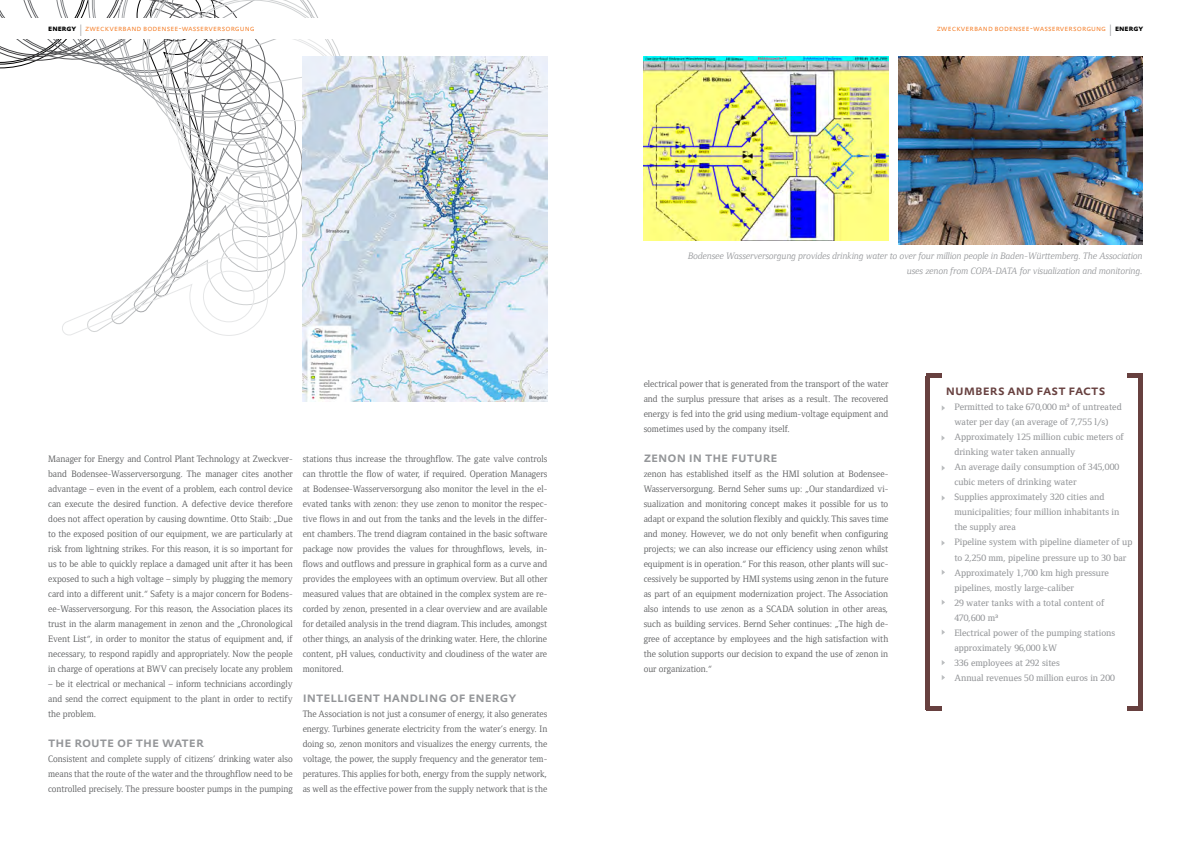
<style>
.page{position:relative;width:1191px;height:842px;background:#fff}
.page>*{position:absolute;margin:0;border:0;box-sizing:border-box;transform-origin:0 0}
.t1{font:500 14px "DTL Prokyon TOT Caps";color:#939598}
.t2{font:500 14px "DTL Prokyon TOT Caps";color:#67403f}
.t3{font:9.5px/15px "Foundry Form Serif";color:#58595b;text-align:justify}
.t4{font:500 9.5px/15px "Foundry Form Serif";color:#939598}
.t5{font:9.5px/15px "Foundry Form Serif Italic OSF";color:#939598;text-align:right}
.t6{font:300 8px "DTL Prokyon TOT Caps";letter-spacing:.005em;color:#f47920}
.s1{font-weight:700;color:#000}
.s2{font-size:16px;color:#939598}
</style>
<div class="page">
<svg style="left:230px;top:0;width:88px;height:18px"></svg>
<svg style="left:230px;top:39px;width:129px;height:297px"></svg>
<svg style="left:0;top:0;width:230px;height:336px"></svg>
<div style="left:0;top:18px;width:375px;height:21px;background:#fff"></div>
<img style="left:898px;top:57px;width:244px;height:187px">
<hr style="left:926px;top:376px;width:4px;height:333px;background:#67403f">
<hr style="left:926px;top:373px;width:16px;height:4px;background:#67403f">
<hr style="left:926px;top:706px;width:16px;height:4px;background:#67403f">
<hr style="left:1138px;top:376px;width:4px;height:332px;background:#67403f">
<hr style="left:1126px;top:706px;width:16px;height:4px;background:#67403f">
<hr style="left:1126px;top:373px;width:16px;height:4px;background:#67403f">
<svg style="left:941px;top:406px;width:4px;height:4px"></svg>
<svg style="left:941px;top:496px;width:4px;height:4px"></svg>
<svg style="left:941px;top:466px;width:4px;height:4px"></svg>
<svg style="left:941px;top:570px;width:4px;height:5px"></svg>
<svg style="left:941px;top:660px;width:4px;height:5px"></svg>
<svg style="left:941px;top:630px;width:4px;height:5px"></svg>
<svg style="left:941px;top:435px;width:4px;height:6px"></svg>
<svg style="left:941px;top:540px;width:4px;height:6px"></svg>
<svg style="left:941px;top:600px;width:4px;height:5px"></svg>
<img style="left:303px;top:57px;width:244px;height:345px">
<img style="left:643px;top:57px;width:245px;height:183px">
<svg style="left:941px;top:675px;width:4px;height:5px"></svg>
<p class="t6" style="left:48px;top:23px;width:208px"><span class="s1">energy</span> <span class="s2">I</span> zweckverband bodensee-wasserversorgung</p>
<p class="t3" style="left:48px;top:451px;width:246px">Manager for Energy and Control Plant Technology at Zweckver&shy;band Bodensee-Wasserversorgung. The manager cites another advantage – even in the event of a problem, each control device can execute the desired function. A defective device therefore does not affect operation by causing downtime. Otto Staib: „Due to the exposed position of our equipment, we are particularly at risk from lightning strikes. For this reason, it is so important for us to be able to quickly replace a damaged unit after it has been exposed to such a high voltage – simply by plugging the memory card into a different unit.“ Safety is a major concern for Bodens&shy;ee-Wasserversorgung. For this reason, the Association places its trust in the alarm management in zenon and the „Chronological Event List“, in order to monitor the status of equipment and, if necessary, to respond rapidly and appropriately. Now the people in charge of operations at BWV can precisely locate any problem</p>
<p class="t3" style="left:48px;top:676px;width:246px">– be it electrical or mechanical – inform technicians accordingly and send the correct equipment to the plant in order to rectify the problem.</p>
<h1 class="t1" style="left:48px;top:733px;width:157px">the route of the water</h1>
<p class="t3" style="left:48px;top:751px;width:246px">Consistent and complete supply of citizens’ drinking water also means that the route of the water and the throughflow need to be controlled precisely. The pressure booster pumps in the pumping</p>
<p class="t3" style="left:303px;top:451px;width:246px">stations thus increase the throughflow. The gate valve controls can throttle the flow of water, if required. Operation Managers at Bodensee-Wasserversorgung also monitor the level in the el&shy;evated tanks with zenon: they use zenon to monitor the respec&shy;tive flows in and out from the tanks and the levels in the differ&shy;ent chambers. The trend diagram contained in the basic software package now provides the values for throughflows, levels, in&shy;flows and outflows and pressure in graphical form as a curve and provides the employees with an optimum overview. But all other measured values that are obtained in the complex system are re&shy;corded by zenon, presented in a clear overview and are available for detailed analysis in the trend diagram. This includes, amongst other things, an analysis of the drinking water. Here, the chlorine content, pH values, conductivity and cloudiness of the water are monitored.</p>
<h1 class="t1" style="left:303px;top:688px;width:215px">intelligent handling of energy</h1>
<p class="t3" style="left:303px;top:706px;width:246px">The Association is not just a consumer of energy, it also generates energy. Turbines generate electricity from the water’s energy. In doing so, zenon monitors and visualizes the energy currents, the voltage, the power, the supply frequency and the generator tem&shy;peratures. This applies for both, energy from the supply network, as well as the effective power from the supply network that is the</p>
<p class="t6" style="left:936px;top:23px;width:208px">zweckverband bodensee-wasserversorgung <span class="s2">I</span> <span class="s1">energy</span></p>
<p class="t5" style="left:688px;top:249px;width:456px">Bodensee Wasserversorgung provides drinking water to over four million people in Baden-Württemberg. The Association uses zenon from COPA-DATA for visualization and monitoring.</p>
<p class="t3" style="left:643px;top:376px;width:246px">electrical power that is generated from the transport of the water and the surplus pressure that arises as a result. The recovered energy is fed into the grid using medium-voltage equipment and sometimes used by the company itself.</p>
<h1 class="t1" style="left:643px;top:448px;width:135px">zenon in the future</h1>
<p class="t3" style="left:643px;top:466px;width:246px">zenon has established itself as the HMI solution at Bodensee-Wasserversorgung. Bernd Seher sums up: „Our standardized vi&shy;sualization and monitoring concept makes it possible for us to adapt or expand the solution flexibly and quickly. This saves time and money. However, we do not only benefit when configuring projects; we can also increase our efficiency using zenon whilst equipment is in operation.“ For this reason, other plants will suc&shy;cessively be supported by HMI systems using zenon in the future as part of an equipment modernization project. The Association also intends to use zenon as a SCADA solution in other areas, such as building services. Bernd Seher continues: „The high de&shy;gree of acceptance by employees and the high satisfaction with the solution supports our decision to expand the use of zenon in our organization.“</p>
<h1 class="t2" style="left:946px;top:381px;width:161px">numbers and fast facts</h1>
<p class="t4" style="left:954px;top:400px;width:180px">Permitted to take 670,000 m³ of untreated water per day (an average of 7,755 l/s)<br>Approximately 125 million cubic meters of drinking water taken annually<br>An average daily consumption of 345,000 cubic meters of drinking water<br>Supplies approximately 320 cities and municipalities; four million inhabitants in the supply area<br>Pipeline system with pipeline diameter of up to 2,250 mm, pipeline pressure up to 30 bar Approximately 1,700 km high pressure pipelines, mostly large-caliber<br>29 water tanks with a total content of 470,600 m³<br>Electrical power of the pumping stations approximately 96,000 kW<br>336 employees at 292 sites<br>Annual revenues 50 million euros in 200</p>
</div>
